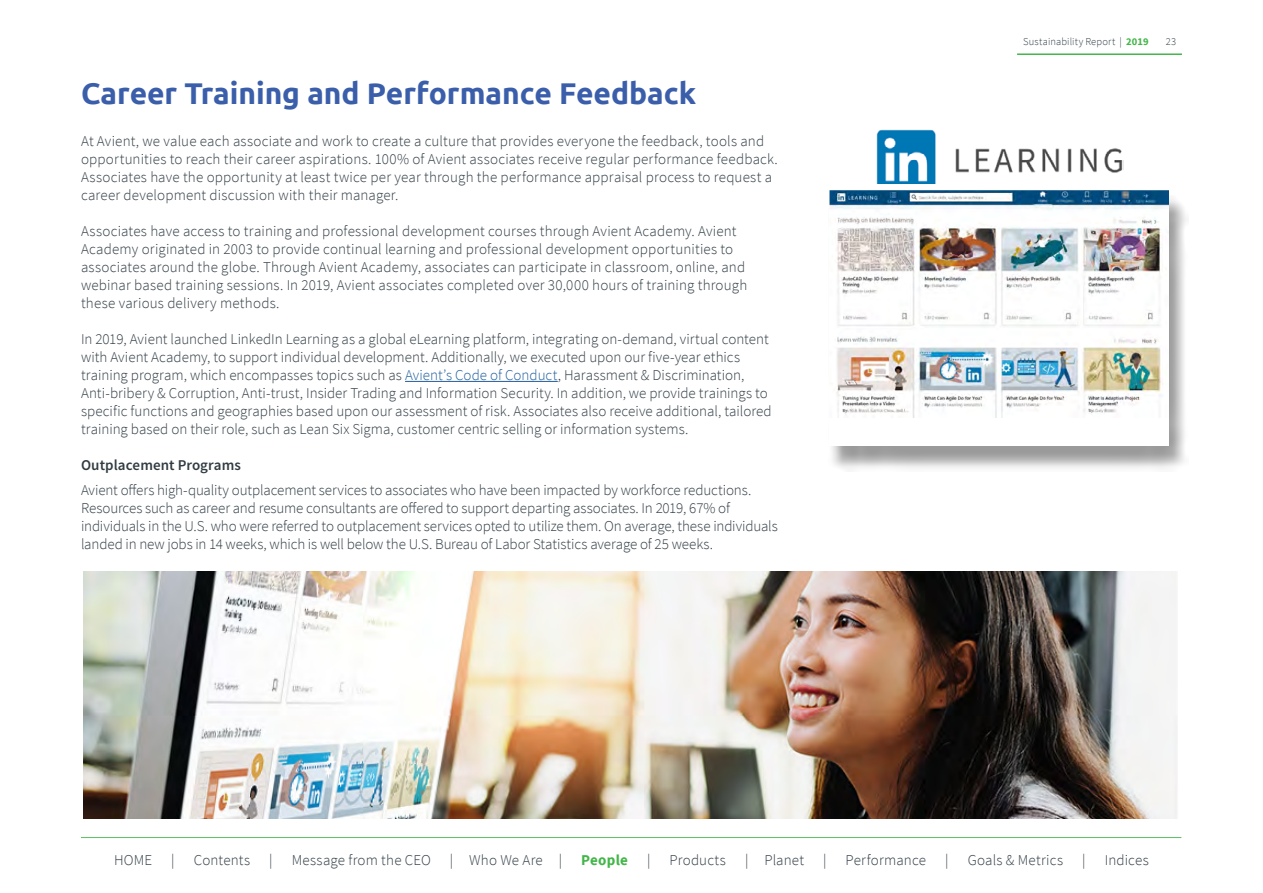
<style>
.page{position:relative;width:1263px;height:893px;background:#fff}
.page>*{position:absolute;margin:0;border:0;box-sizing:border-box;transform-origin:0 0}
.Heading{font:700 30px "Ubuntu";color:#3b5eab}
.main_copy{font:300 15px/18px "Source Sans Pro";letter-spacing:.005em;color:#313d44}
.main_copy-2{font:600 15px "Source Sans Pro";letter-spacing:.005em;color:#303c42}
.t1{font:700 15px "Source Sans Pro";letter-spacing:.015em;color:#43b649}
.t2{font:300 10.5px "Source Sans Pro";letter-spacing:.015em;color:#313d44}
.s1{color:#215e9e}
.s2{font-weight:700;color:#43b649}
</style>
<div class="page">
<hr style="left:405px;top:381px;width:153px;height:1px;background:#215e9e">
<div style="left:827px;top:195px;width:361px;height:277px;background:#000;opacity:.4"></div>
<div style="left:830px;top:191px;width:339px;height:255px;background:#fff"></div>
<img style="left:830px;top:191px;width:339px;height:227px">
<img style="left:876px;top:129px;width:247px;height:55px">
<img style="left:84px;top:572px;width:1093px;height:246px">
<hr style="left:81px;top:837px;width:1100px;height:1px;background:#43b649">
<hr style="left:1017px;top:53px;width:165px;height:2px;background:#43b649">
<p class="Heading" style="left:81px;top:75px;width:617px">Career Training and Performance Feedback</p>
<p class="main_copy" style="left:81px;top:132px;width:698px">At Avient, we value each associate and work to create a culture that provides everyone the feedback, tools and opportunities to reach their career aspirations. 100% of Avient associates receive regular performance feedback.<br>Associates have the opportunity at least twice per year through the performance appraisal process to request a career development discussion with their manager.</p>
<p class="main_copy" style="left:81px;top:222px;width:668px">Associates have access to training and professional development courses through Avient Academy. Avient Academy originated in 2003 to provide continual learning and professional development opportunities to associates around the globe. Through Avient Academy, associates can participate in classroom, online, and webinar based training sessions. In 2019, Avient associates completed over 30,000 hours of training through these various delivery methods.</p>
<p class="main_copy" style="left:81px;top:330px;width:692px">In 2019, Avient launched LinkedIn Learning as a global eLearning platform, integrating on-demand, virtual content with Avient Academy, to support individual development. Additionally, we executed upon our five-year ethics training program, which encompasses topics such as <span class="s1">Avient’s Code of Conduct</span>, Harassment &amp; Discrimination, Anti-bribery &amp; Corruption, Anti-trust, Insider Trading and Information Security. In addition, we provide trainings to specific functions and geographies based upon our assessment of risk. Associates also receive additional, tailored training based on their role, such as Lean Six Sigma, customer centric selling or information systems.</p>
<p class="main_copy-2" style="left:81px;top:455px;width:161px">Outplacement Programs</p>
<p class="main_copy" style="left:81px;top:481px;width:698px">Avient offers high-quality outplacement services to associates who have been impacted by workforce reductions.<br>Resources such as career and resume consultants are offered to support departing associates. In 2019, 67% of individuals in the U.S. who were referred to outplacement services opted to utilize them. On average, these individuals landed in new jobs in 14 weeks, which is well below the U.S. Bureau of Labor Statistics average of 25 weeks.</p>
<p class="t2" style="left:1023px;top:36px;width:127px">Sustainability Report | <span class="s2">2019</span></p>
<p class="t2" style="left:1166px;top:36px;width:12px">23</p>
<p class="main_copy" style="left:114px;top:851px;width:40px">HOME</p>
<p class="main_copy" style="left:171px;top:851px;width:5px">|</p>
<p class="main_copy" style="left:194px;top:851px;width:58px">Contents</p>
<p class="main_copy" style="left:269px;top:851px;width:5px">|</p>
<p class="main_copy" style="left:292px;top:851px;width:141px">Message from the CEO</p>
<p class="main_copy" style="left:450px;top:851px;width:114px">| Who We Are |</p>
<p class="t1" style="left:581px;top:850px;width:48px">People</p>
<p class="main_copy" style="left:647px;top:851px;width:5px">|</p>
<p class="main_copy" style="left:669px;top:851px;width:58px">Products</p>
<p class="main_copy" style="left:745px;top:851px;width:60px">| Planet</p>
<p class="main_copy" style="left:823px;top:851px;width:5px">|</p>
<p class="main_copy" style="left:845px;top:851px;width:82px">Performance</p>
<p class="main_copy" style="left:945px;top:851px;width:5px">|</p>
<p class="main_copy" style="left:968px;top:851px;width:97px">Goals &amp; Metrics</p>
<p class="main_copy" style="left:1082px;top:851px;width:5px">|</p>
<p class="main_copy" style="left:1105px;top:851px;width:46px">Indices</p>
</div>
